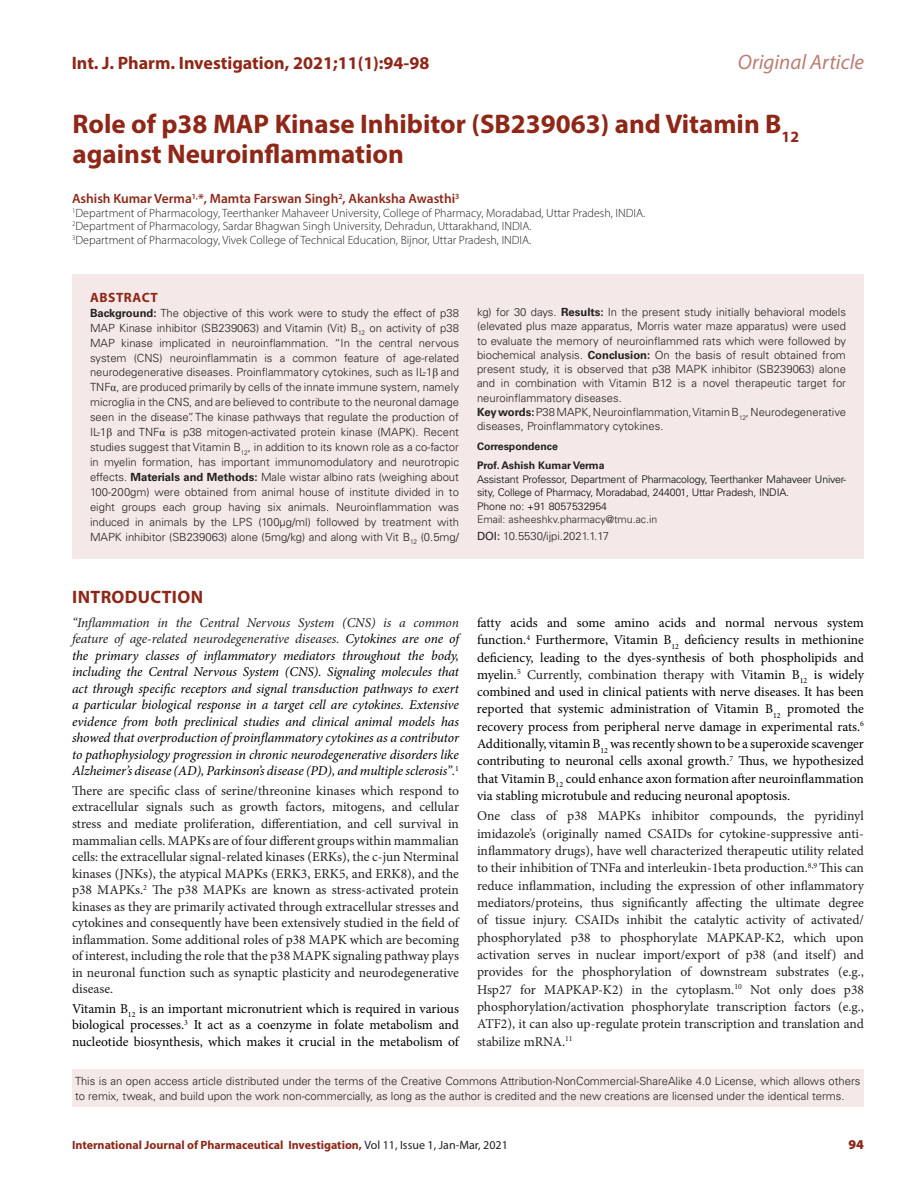
<style>
.page{position:relative;width:918px;height:1188px;background:#fff}
.page>*{position:absolute;margin:0;border:0;box-sizing:border-box;transform-origin:0 0}
.CT{font:700 27px/30px "Myriad Pro";color:#8e2718}
.t1{font:italic 21px "Myriad Pro";color:#bb7d74}
._1_HD{font:700 18px "Myriad Pro";color:#8e2718}
._1_HD-2{font:700 18px "Myriad Pro";letter-spacing:.02em;color:#8e2718}
.TXT{font:13.5px/17.4px "Minion Pro";color:#231f20;text-align:justify}
.TXT-2{font:13.5px/17.4px "Minion Pro";color:#000;text-align:justify}
.TXT-3{font:italic 13.5px/16.5px "Minion Pro";letter-spacing:-.005em;color:#000;text-align:justify}
.CA{font:600 13.5px "Myriad Pro";color:#8e2718}
.ABS_HD{font:700 13.5px "Myriad Pro";letter-spacing:.04em;color:#8e2718}
.RRH{font:900 13.5px "Myriad Pro";color:#8e2718}
.CA_Aff{font:300 12px "Myriad Pro";color:#231f20}
.RRH-2{font:700 12px "Myriad Pro";color:#8e2718}
.ABS_TXT{font:300 11.25px/14.9px "Univers LT Std";color:#231f20;text-align:justify}
.ABS_ADD{font:300 11.25px "Univers LT Std";color:#231f20}
.ABS_ADD-2{font:300 10.5px/13.5px "Univers LT Std";letter-spacing:-.015em;color:#050406}
.ABS_ADD-3{font:700 10.5px "Univers LT Std";color:#231f20}
.ABS_ADD-4{font:300 10.5px "Univers LT Std";color:#231f20}
.s1{font-weight:700}
.s2{font-family:"Times New Roman";font-weight:400}
.s3{font-weight:400}
.s4{color:#231f20}
.s5{font-weight:400;color:#231f20}
</style>
<div class="page">
<div style="left:72px;top:274px;width:792px;height:285px;background:#f4e9e8"></div>
<div style="left:72px;top:1070px;width:791px;height:37px;background:#f4e9e8"></div>
<h2 class="t1" style="left:738px;top:49px;width:128px">Original Article</h2>
<p class="CT" style="left:73px;top:108px;width:728px">Role of p38 MAP Kinase Inhibitor (SB239063) and Vitamin B<sub>12 </sub>against Neuroinflammation</p>
<p class="CA" style="left:72px;top:190px;width:389px">Ashish Kumar Verma<sup>1,</sup>*, Mamta Farswan Singh<sup>2</sup>, Akanksha Awasthi<sup>3</sup></p>
<p class="CA_Aff" style="left:72px;top:206px;width:575px"><sup>1</sup>Department of Pharmacology, Teerthanker Mahaveer University, College of Pharmacy, Moradabad, Uttar Pradesh, INDIA.</p>
<p class="CA_Aff" style="left:72px;top:219px;width:461px"><sup>2</sup>Department of Pharmacology, Sardar Bhagwan Singh University, Dehradun, Uttarakhand, INDIA.</p>
<p class="CA_Aff" style="left:72px;top:233px;width:461px"><sup>3</sup>Department of Pharmacology, Vivek College of Technical Education, Bijnor, Uttar Pradesh, INDIA.</p>
<h3 class="_1_HD" style="left:72px;top:52px;width:359px">Int. J. Pharm. Investigation, 2021;11(1):94-98</h3>
<p class="ABS_HD" style="left:90px;top:288px;width:69px">ABSTRACT</p>
<p class="ABS_TXT" style="left:90px;top:305px;width:371px"><span class="s1">Background:</span> The objective of this work were to study the effect of p38<br>MAP Kinase inhibitor (SB239063) and Vitamin (Vit) B<sub>12</sub> on activity of p38<br>MAP kinase implicated in neuroinflammation. “In the central nervous system (CNS) neuroinflammatin is a common feature of age-related neurodegenerative diseases. Proinflammatory cytokines, such as IL-1<span class="s2">β</span> and TNF<span class="s2">α</span>, are produced primarily by cells of the innate immune system, namely microglia in the CNS, and are believed to contribute to the neuronal damage seen in the disease”. The kinase pathways that regulate the production of IL-1<span class="s2">β</span> and TNF<span class="s2">α</span> is p38 mitogen-activated protein kinase (MAPK). Recent studies suggest that Vitamin B<sub>12</sub>, in addition to its known role as a co-factor in myelin formation, has important immunomodulatory and neurotropic effects. <span class="s1">Materials and Methods:</span> Male wistar albino rats (weighing about 100-200gm) were obtained from animal house of institute divided in to eight groups each group having six animals. Neuroinflammation was induced in animals by the LPS (100µg/ml) followed by treatment with MAPK inhibitor (SB239063) alone (5mg/kg) and along with Vit B<sub>12</sub> (0.5mg/</p>
<p class="ABS_TXT" style="left:477px;top:305px;width:371px;line-height:14.2px">kg) for 30 days. <span class="s1">Results:</span> In the present study initially behavioral models (elevated plus maze apparatus, Morris water maze apparatus) were used to evaluate the memory of neuroinflammed rats which were followed by biochemical analysis. <span class="s1">Conclusion:</span> On the basis of result obtained from present study, it is observed that p38 MAPK inhibitor (SB239063) alone and in combination with Vitamin B12 is a novel therapeutic target for neuroinflammatory diseases.</p>
<p class="ABS_TXT" style="left:477px;top:405px;width:370px;line-height:14.2px"><span class="s1">Key words:</span> P38 MAPK, Neuroinflammation, Vitamin B<sub>12</sub>, Neurodegenerative diseases, Proinflammatory cytokines.</p>
<p class="ABS_ADD-3" style="left:477px;top:440px;width:82px">Correspondence</p>
<p class="ABS_ADD-3" style="left:477px;top:459px;width:129px">Prof. Ashish Kumar Verma</p>
<p class="ABS_ADD-2" style="left:477px;top:472px;width:370px">Assistant Professor, Department of Pharmacology, Teerthanker Mahaveer Univer&shy;sity, College of Pharmacy, Moradabad, 244001, Uttar Pradesh, INDIA.</p>
<p class="ABS_ADD-2" style="left:477px;top:499px;width:132px">Phone no: +91 8057532954</p>
<p class="ABS_ADD-4" style="left:477px;top:513px;width:182px">Email: asheeshkv.pharmacy@tmu.ac.in</p>
<p class="ABS_ADD" style="left:477px;top:530px;width:134px"><span class="s3">DOI:</span> 10.5530/ijpi.2021.1.17</p>
<p class="_1_HD-2" style="left:72px;top:585px;width:132px">INTRODUCTION</p>
<p class="TXT-3" style="left:72px;top:614px;width:389px"><span class="s4">“Inflammation in the Central Nervous System (CNS) is a common feature of age-related neurodegenerative diseases.</span> Cytokines are one of the primary classes of inflammatory mediators throughout the body, including the Central Nervous System (CNS). Signaling molecules that act through specific receptors and signal transduction pathways to exert a particular biological response in a target cell are cytokines. Extensive evidence from both preclinical studies and clinical animal models has showed that overproduction of proinflammatory cytokines as a contributor to pathophysiology progression in chronic neurodegenerative disorders like Alzheimer’s disease (AD), Parkinson’s disease (PD), and multiple sclerosis”.<sup>1</sup></p>
<p class="TXT" style="left:72px;top:782px;width:389px;line-height:16.5px">There are specific class of serine/threonine kinases which respond to extracellular signals such as growth factors, mitogens, and cellular stress and mediate proliferation, differentiation, and cell survival in mammalian cells. MAPKs are of four different groups within mammalian cells: the extracellular signal-related kinases (ERKs), the c-jun Nterminal kinases (JNKs), the atypical MAPKs (ERK3, ERK5, and ERK8), and the p38 MAPKs.<sup>2</sup> The p38 MAPKs are known as stress-activated protein kinases as they are primarily activated through extracellular stresses and cytokines and consequently have been extensively studied in the field of inflammation. Some additional roles of p38 MAPK which are becoming of interest, including the role that the p38 MAPK signaling pathway plays in neuronal function such as synaptic plasticity and neurodegenerative disease.</p>
<p class="TXT-2" style="left:72px;top:1000px;width:389px;line-height:16.5px">Vitamin B<sub>12</sub> is an important micronutrient which is required in various biological processes.<sup>3</sup> It act as a coenzyme in folate metabolism and nucleotide biosynthesis, which makes it crucial in the metabolism of</p>
<p class="TXT-2" style="left:477px;top:614px;width:389px">fatty acids and some amino acids and normal nervous system function.<sup>4</sup> Furthermore, Vitamin B<sub>12</sub> deficiency results in methionine deficiency, leading to the dyes-synthesis of both phospholipids and myelin.<sup>5</sup> <span class="s4">Currently, combination therapy with V</span>itamin B<sub>12</sub> is widely combined and used in clinical patients with nerve diseases. It has been reported that systemic administration of Vitamin B<sub>12</sub> promoted the recovery process from peripheral nerve damage in experimental rats.<sup>6<br></sup>Additionally, vitamin B<sub>12</sub> was recently shown to be a superoxide scavenger contributing to neuronal cells axonal growth.<sup>7</sup> Thus, we hypothesized that Vitamin B<sub>12</sub> could enhance axon formation after neuroinflammation via stabling microtubule and reducing neuronal apoptosis.</p>
<p class="TXT" style="left:477px;top:808px;width:389px">One class of p38 MAPKs inhibitor compounds, the pyridinyl imidazole’s (originally named CSAIDs for cytokine-suppressive anti&shy;inflammatory drugs), have well characterized therapeutic utility related to their inhibition of TNFa and interleukin-1beta production.<sup>8,9</sup> This can reduce inflammation, including the expression of other inflammatory mediators/proteins, thus significantly affecting the ultimate degree of tissue injury. CSAIDs inhibit the catalytic activity of activated/ phosphorylated p38 to phosphorylate MAPKAP-K2, which upon activation serves in nuclear import/export of p38 (and itself) and provides for the phosphorylation of downstream substrates (e.g., Hsp27 for MAPKAP-K2) in the cytoplasm.<sup>10</sup> Not only does p38 phosphorylation/activation phosphorylate transcription factors (e.g., ATF2), it can also up-regulate protein transcription and translation and stabilize mRNA.<sup>11</sup></p>
<p class="ABS_TXT" style="left:75px;top:1074px;width:787px;line-height:14.2px">This is an open access article distributed under the terms of the Creative Commons Attribution-NonCommercial-ShareAlike 4.0 License, which allows others to remix, tweak, and build upon the work non-commercially, as long as the author is credited and the new creations are licensed under the identical terms.</p>
<p class="RRH-2" style="left:72px;top:1137px;width:437px">International Journal of Pharmaceutical Investigation, <span class="s5">Vol 11, Issue 1, Jan-Mar, 2021</span></p>
<p class="RRH" style="left:849px;top:1136px;width:17px">94</p>
</div>
